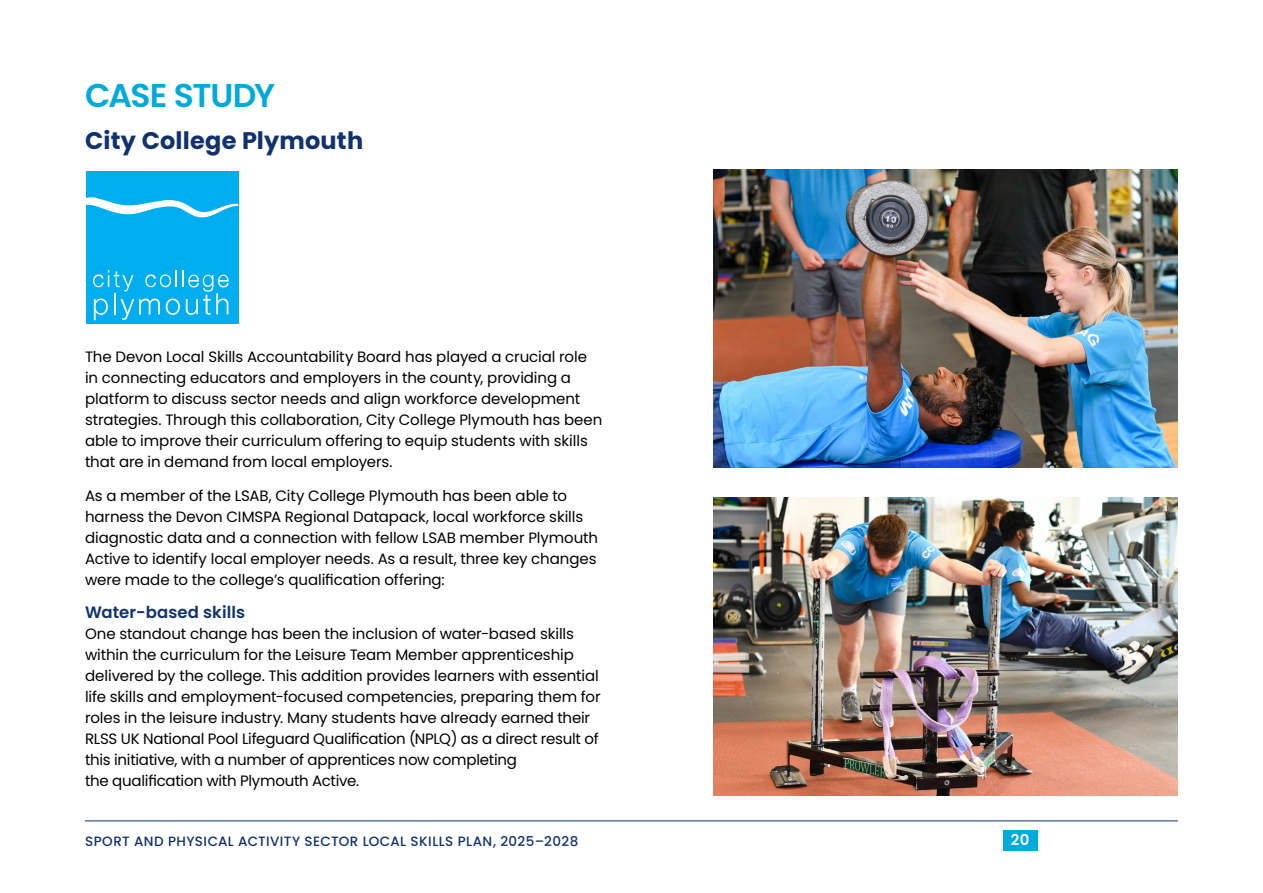
<style>
.page{position:relative;width:1263px;height:893px;background:#fff}
.page>*{position:absolute;margin:0;border:0;box-sizing:border-box;transform-origin:0 0}
.t1{font:600 33px "Poppins";letter-spacing:-.04em;color:#00aadb}
.t2{font:700 24px "Poppins";letter-spacing:.005em;color:#12326e}
.t3{font:600 16.5px "Poppins";letter-spacing:.005em;color:#12326e}
.t4{font:15px/21px "Poppins";letter-spacing:-.005em;color:#000}
.t5{font:600 15px "Poppins";color:#fff}
.t6{font:500 13.5px "Poppins";letter-spacing:.03em;color:#12326e}
</style>
<div class="page">
<div style="left:1003px;top:831px;width:34px;height:20px;background:#00aadb"></div>
<hr style="left:85px;top:821px;width:1093px;height:1px;background:#12326e">
<img style="left:713px;top:170px;width:465px;height:298px">
<img style="left:713px;top:497px;width:465px;height:298px">
<div style="left:86px;top:171px;width:152px;height:152px;background:#00aeef"></div>
<svg style="left:93px;top:270px;width:136px;height:50px"></svg>
<svg style="left:86px;top:197px;width:152px;height:21px"></svg>
<h1 class="t1" style="left:85px;top:76px;width:191px">CASE STUDY</h1>
<h2 class="t2" style="left:85px;top:126px;width:279px">City College Plymouth</h2>
<p class="t4" style="left:85px;top:347px;width:519px">The Devon Local Skills Accountability Board has played a crucial role in connecting educators and employers in the county, providing a platform to discuss sector needs and align workforce development strategies. Through this collaboration, City College Plymouth has been able to improve their curriculum offering to equip students with skills that are in demand from local employers.</p>
<p class="t4" style="left:85px;top:485px;width:514px">As a member of the LSAB, City College Plymouth has been able to harness the Devon CIMSPA Regional Datapack, local workforce skills diagnostic data and a connection with fellow LSAB member Plymouth Active to identify local employer needs. As a result, three key changes were made to the college’s qualification offering:</p>
<p class="t3" style="left:85px;top:602px;width:161px">Water-based skills</p>
<p class="t4" style="left:85px;top:623px;width:517px">One standout change has been the inclusion of water-based skills within the curriculum for the Leisure Team Member apprenticeship delivered by the college. This addition provides learners with essential life skills and employment-focused competencies, preparing them for roles in the leisure industry. Many students have already earned their RLSS UK National Pool Lifeguard Qualification (NPLQ) as a direct result of this initiative, with a number of apprentices now completing<br>the qualification with Plymouth Active.</p>
<p class="t6" style="left:85px;top:833px;width:495px">SPORT AND PHYSICAL ACTIVITY SECTOR LOCAL SKILLS PLAN, 2025–2028</p>
<p class="t5" style="left:1011px;top:831px;width:20px">20</p>
</div>
